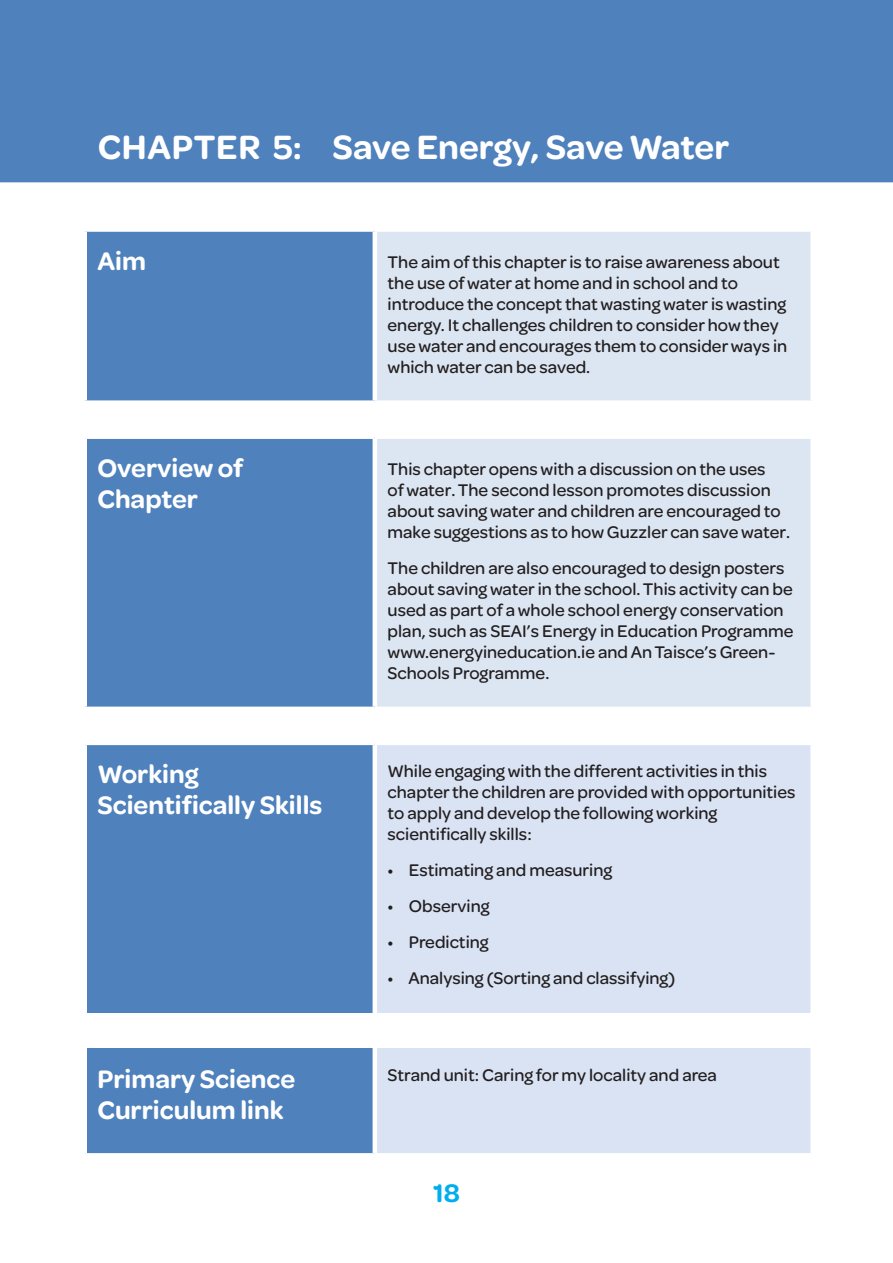
<style>
.page{position:relative;width:893px;height:1263px;background:#fff}
.page>*{position:absolute;margin:0;border:0;box-sizing:border-box;transform-origin:0 0}
.t1{font:600 36px "Omnes";color:#fff}
.t2{font:600 27px/31px "Omnes";color:#fff}
.t3{font:600 27px "Omnes";color:#00aeef}
.t4{font:500 18px/21px "Omnes";color:#231f20}
</style>
<div class="page">
<div style="left:0;top:0;width:893px;height:168px;background:#4f81bd"></div>
<div style="left:87px;top:745px;width:286px;height:408px;background:#4f81bd"></div>
<svg style="left:87px;top:182px;width:723px;height:525px;fill:#4f81bd"></svg>
<div style="left:377px;top:232px;width:433px;height:475px;background:#dce6f2"></div>
<div style="left:377px;top:745px;width:433px;height:408px;background:#d9e3f4"></div>
<div style="left:85px;top:1013px;width:290px;height:34px;background:#fff"></div>
<div style="left:375px;top:1013px;width:438px;height:34px;background:#fff"></div>
<hr style="left:373px;top:232px;width:4px;height:168px;background:#fff">
<hr style="left:373px;top:405px;width:4px;height:29px;background:#fff">
<hr style="left:373px;top:439px;width:4px;height:268px;background:#fff">
<div style="left:82px;top:227px;width:293px;height:5px;background:#fff"></div>
<div style="left:375px;top:227px;width:440px;height:5px;background:#fff"></div>
<div style="left:82px;top:400px;width:293px;height:5px;background:#fff"></div>
<div style="left:375px;top:400px;width:440px;height:5px;background:#fff"></div>
<div style="left:82px;top:434px;width:293px;height:5px;background:#fff"></div>
<div style="left:375px;top:434px;width:440px;height:5px;background:#fff"></div>
<div style="left:0;top:167px;width:893px;height:15px;background:#4f81bd"></div>
<h1 class="t1" style="left:98px;top:122px;width:633px">CHAPTER 5: Save Energy, Save Water</h1>
<h2 class="t2" style="left:97px;top:243px;width:50px">Aim</h2>
<p class="t4" style="left:388px;top:250px;width:401px">The aim of this chapter is to raise awareness about the use of water at home and in school and to introduce the concept that wasting water is wasting energy. It challenges children to consider how they use water and encourages them to consider ways in which water can be saved.</p>
<h2 class="t2" style="left:97px;top:451px;width:148px">Overview of<br>Chapter</h2>
<p class="t4" style="left:388px;top:457px;width:404px">This chapter opens with a discussion on the uses<br>of water. The second lesson promotes discussion about saving water and children are encouraged to make suggestions as to how Guzzler can save water.</p>
<p class="t4" style="left:388px;top:556px;width:407px">The children are also encouraged to design posters about saving water in the school. This activity can be used as part of a whole school energy conservation plan, such as SEAI’s Energy in Education Programme www.energyineducation.ie and An Taisce’s Green-Schools Programme.</p>
<h2 class="t2" style="left:97px;top:757px;width:226px">Working<br>Scientifically Skills</h2>
<p class="t4" style="left:388px;top:759px;width:409px">While engaging with the different activities in this chapter the children are provided with opportunities to apply and develop the following working scientifically skills:</p>
<p class="t4" style="left:388px;top:858px;width:226px">• Estimating and measuring</p>
<p class="t4" style="left:388px;top:894px;width:103px">• Observing</p>
<p class="t4" style="left:388px;top:930px;width:103px">• Predicting</p>
<p class="t4" style="left:388px;top:966px;width:289px">• Analysing (Sorting and classifying)</p>
<h2 class="t2" style="left:97px;top:1061px;width:199px">Primary Science<br>Curriculum link</h2>
<p class="t4" style="left:388px;top:1064px;width:331px">Strand unit: Caring for my locality and area</p>
<h2 class="t3" style="left:433px;top:1175px;width:28px">18</h2>
</div>
